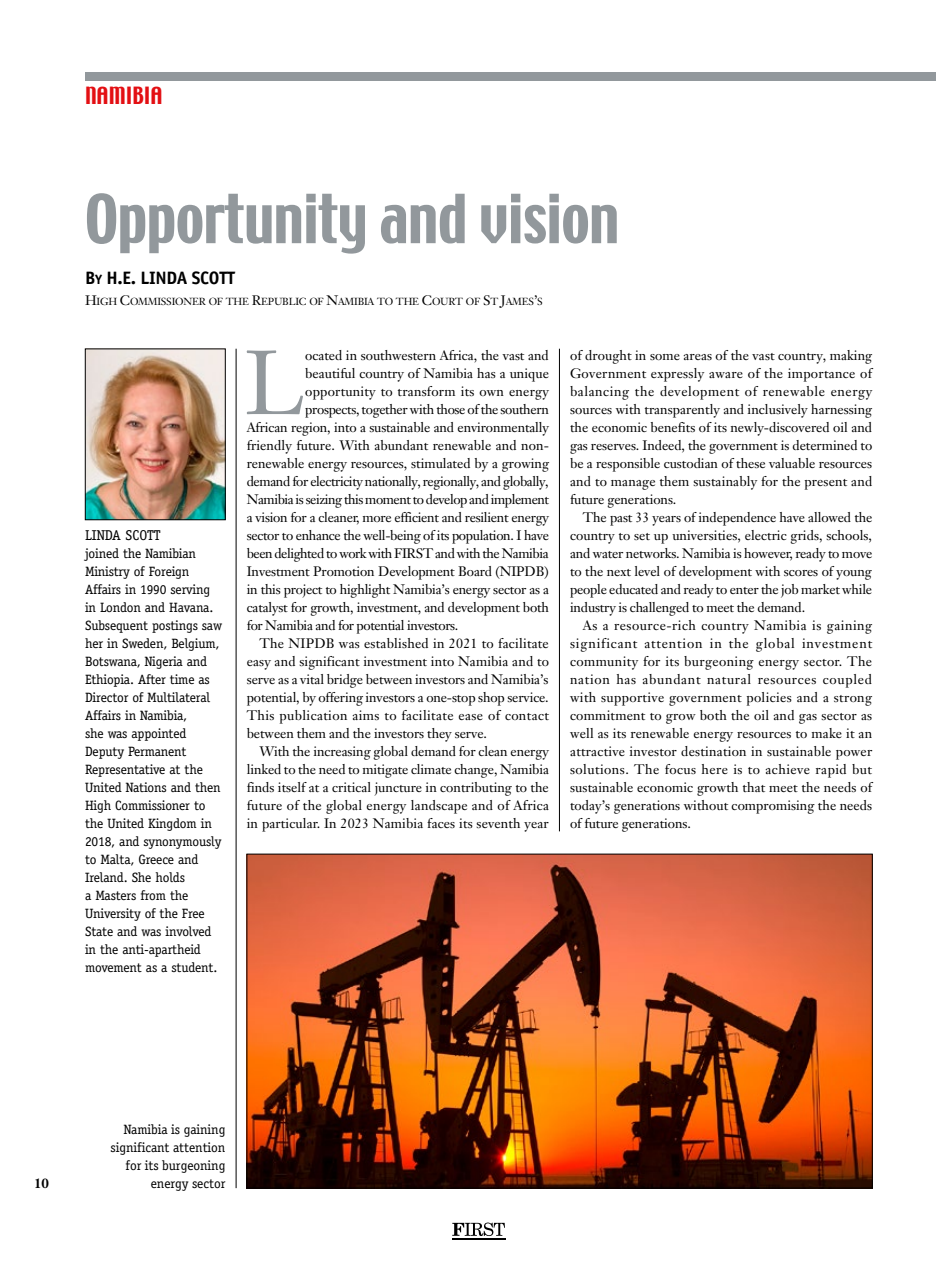
<style>
.page{position:relative;width:936px;height:1263px;background:#fff}
.page>*{position:absolute;margin:0;border:0;box-sizing:border-box;transform-origin:0 0}
.t1{font:89.25px "Janson Text";color:#92989c}
.t2{font:60px "Techno";letter-spacing:-.005em;color:#92989c}
.t3{font:21px "Techno";color:#e30f13}
.t4{font:700 18px "Officina Sans";letter-spacing:-.015em;color:#000}
.t5{font:14.25px "Officina Serif";color:#000}
.t6{font:13.5px/18px "Janson Text";letter-spacing:-.005em;color:#000;text-align:justify}
.t7{font:13.5px/18px "Officina Serif";letter-spacing:-.015em;color:#000}
.t8{font:13.5px "Janson Text";letter-spacing:-.025em;color:#000}
.t9{font:13.5px "Janson Text";letter-spacing:.015em;color:#000}
.t10{font:13.5px "Janson Text";letter-spacing:-.035em;color:#000}
.t11{font:13.5px "Janson Text";letter-spacing:-.03em;color:#000}
.t12{font:13.5px "Janson Text";letter-spacing:.025em;color:#000}
.t13{font:700 13.5px "Janson Text";color:#000}
.t14{font:10.2px "Janson Text";letter-spacing:-.02em;color:#000}
.s1{font-style:inherit}
.s2{font-size:13.5px}
</style>
<div class="page">
<hr style="left:236px;top:349px;width:1px;height:839px;background:#000">
<svg style="left:452px;top:1222px;width:53px;height:14px"></svg>
<hr style="left:451px;top:1239px;width:54px;height:1px;background:#000">
<hr style="left:559px;top:349px;width:1px;height:482px;background:#000">
<img style="left:87px;top:351px;width:136px;height:167px">
<div style="left:85px;top:349px;width:140px;height:171px;border:1px solid #000"></div>
<div style="left:85px;top:72px;width:850px;height:9px;background:#92989c"></div>
<img style="left:249px;top:856px;width:621px;height:330px">
<h3 class="t3" style="left:85px;top:81px;width:79px">NAMIBIA</h3>
<h2 class="t2" style="left:85px;top:178px;width:535px">Opportunity and vision</h2>
<h3 class="t4" style="left:85px;top:267px;width:151px"><span class="s1">B</span><span class="s2">y</span> H.E. LINDA SCOTT</h3>
<p class="t14" style="left:85px;top:295px;width:459px"><span class="s2">H</span>IGH <span class="s2">C</span>OMMISSIONER OF THE <span class="s2">R</span>EPUBLIC OF <span class="s2">N</span>AMIBIA TO THE <span class="s2">C</span>OURT OF <span class="s2">S</span>T <span class="s2">J</span>AMES<span class="s2">’</span>S</p>
<p class="t5" style="left:85px;top:527px;width:77px">LINDA SCOTT</p>
<p class="t7" style="left:85px;top:544px;width:138px">joined the Namibian<br>Ministry of Foreign<br>Affairs in 1990 serving in London and Havana.<br>Subsequent postings saw her in Sweden, Belgium,<br>Botswana, Nigeria and<br>Ethiopia. After time as<br>Director of Multilateral<br>Affairs in Namibia,<br>she was appointed<br>Deputy Permanent<br>Representative at the<br>United Nations and then<br>High Commissioner to the United Kingdom in<br>2018, and synonymously to Malta, Greece and<br>Ireland. She holds<br>a Masters from the<br>University of the Free<br>State and was involved in the anti-apartheid movement as a student.</p>
<h1 class="t1" style="left:244px;top:326px;width:63px">L</h1>
<p class="t6" style="left:305px;top:346px;width:245px">ocated in southwestern Africa, the vast and</p>
<p class="t6" style="left:305px;top:364px;width:245px">beautiful country of Namibia has a unique</p>
<p class="t9" style="left:305px;top:383px;width:245px">opportunity to transform its own energy</p>
<p class="t8" style="left:305px;top:401px;width:245px">prospects, together with those of the southern</p>
<p class="t6" style="left:247px;top:418px;width:304px">African region, into a sustainable and environmentally</p>
<p class="t6" style="left:247px;top:436px;width:304px">friendly future. With abundant renewable and non-</p>
<p class="t6" style="left:247px;top:454px;width:304px">renewable energy resources, stimulated by a growing</p>
<p class="t11" style="left:247px;top:473px;width:303px">demand for electricity nationally, regionally, and globally,</p>
<p class="t10" style="left:247px;top:491px;width:304px">Namibia is seizing this moment to develop and implement</p>
<p class="t6" style="left:247px;top:508px;width:304px">a vision for a cleaner, more efficient and resilient energy</p>
<p class="t8" style="left:247px;top:527px;width:304px">sector to enhance the well-being of its population. I have</p>
<p class="t10" style="left:247px;top:545px;width:303px">been delighted to work with FIRST and with the Namibia</p>
<p class="t6" style="left:247px;top:562px;width:303px">Investment Promotion Development Board (NIPDB)</p>
<p class="t6" style="left:247px;top:580px;width:304px">in this project to highlight Namibia’s energy sector as a</p>
<p class="t6" style="left:247px;top:598px;width:303px">catalyst for growth, investment, and development both</p>
<p class="t8" style="left:247px;top:617px;width:213px">for Namibia and for potential investors.</p>
<p class="t9" style="left:259px;top:635px;width:291px">The NIPDB was established in 2021 to facilitate</p>
<p class="t6" style="left:247px;top:652px;width:303px">easy and significant investment into Namibia and to</p>
<p class="t6" style="left:247px;top:670px;width:303px">serve as a vital bridge between investors and Namibia’s</p>
<p class="t6" style="left:247px;top:688px;width:303px">potential, by offering investors a one-stop shop service.</p>
<p class="t12" style="left:247px;top:707px;width:303px">This publication aims to facilitate ease of contact</p>
<p class="t6" style="left:247px;top:724px;width:242px">between them and the investors they serve.</p>
<p class="t6" style="left:259px;top:742px;width:291px">With the increasing global demand for clean energy</p>
<p class="t6" style="left:247px;top:760px;width:304px">linked to the need to mitigate climate change, Namibia</p>
<p class="t6" style="left:247px;top:778px;width:303px">finds itself at a critical juncture in contributing to the</p>
<p class="t9" style="left:247px;top:797px;width:304px">future of the global energy landscape and of Africa</p>
<p class="t6" style="left:247px;top:814px;width:303px">in particular. In 2023 Namibia faces its seventh year</p>
<p class="t6" style="left:570px;top:346px;width:304px">of drought in some areas of the vast country, making Government expressly aware of the importance of balancing the development of renewable energy sources with transparently and inclusively harnessing the economic benefits of its newly-discovered oil and gas reserves. Indeed, the government is determined to be a responsible custodian of these valuable resources and to manage them sustainably for the present and future generations.</p>
<p class="t6" style="left:570px;top:508px;width:304px;text-indent:13px">The past 33 years of independence have allowed the country to set up universities, electric grids, schools, and water networks. Namibia is however, ready to move to the next level of development with scores of young people educated and ready to enter the job market while industry is challenged to meet the demand.</p>
<p class="t6" style="left:570px;top:616px;width:304px;text-indent:13px">As a resource-rich country Namibia is gaining significant attention in the global investment community for its burgeoning energy sector. The nation has abundant natural resources coupled with supportive government policies and a strong commitment to grow both the oil and gas sector as well as its renewable energy resources to make it an attractive investor destination in sustainable power solutions. The focus here is to achieve rapid but sustainable economic growth that meet the needs of today’s generations without compromising the needs of future generations.</p>
<p class="t13" style="left:34px;top:1174px;width:17px">10</p>
<p class="t7" style="left:111px;top:1120px;width:116px;text-align:right">Namibia is gaining significant attention for its burgeoning energy sector</p>
</div>
